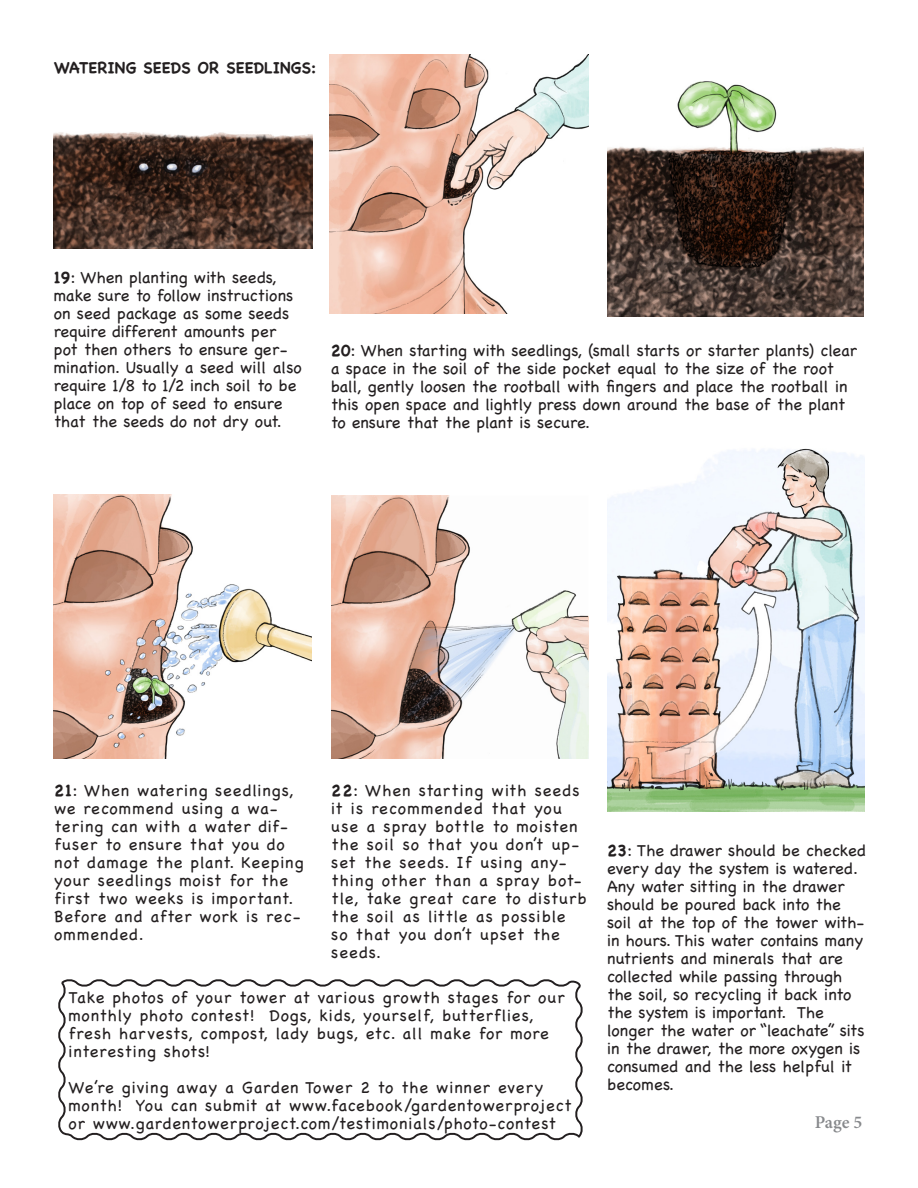
<style>
.page{position:relative;width:918px;height:1188px;background:#fff}
.page>*{position:absolute;margin:0;border:0;box-sizing:border-box;transform-origin:0 0}
.t1{font:600 18px "Minion Pro";color:#87898c}
.t2{font:16.5px/18px "Chalkboard";letter-spacing:.015em;color:#231f20}
.t3{font:16.5px/18px "Chalkboard";letter-spacing:.05em;color:#231f20}
.t4{font:16.5px/18px "Chalkboard";letter-spacing:.06em;color:#231f20}
.t5{font:700 15.9px "Chalkboard";color:#231f20}
.s1{font-weight:700}
</style>
<div class="page">
<img style="left:53px;top:132px;width:259px;height:117px">
<img style="left:607px;top:81px;width:257px;height:235px">
<img style="left:329px;top:54px;width:259px;height:259px">
<img style="left:54px;top:494px;width:258px;height:265px">
<img style="left:331px;top:495px;width:257px;height:264px">
<img style="left:607px;top:448px;width:258px;height:363px">
<svg style="left:58px;top:979px;width:525px;height:162px"></svg>
<p class="t5" style="left:54px;top:58px;width:264px">WATERING SEEDS OR SEEDLINGS:</p>
<p class="t2" style="left:54px;top:268px;width:249px"><span class="s1">19</span>: When planting with seeds, make sure to follow instructions on seed package as some seeds require different amounts per pot then others to ensure ger&shy;mination. Usually a seed will also require 1/8 to 1/2 inch soil to be place on top of seed to ensure that the seeds do not dry out.</p>
<p class="t2" style="left:331px;top:341px;width:528px"><span class="s1">20</span>: When starting with seedlings, (small starts or starter plants) clear a space in the soil of the side pocket equal to the size of the root ball, gently loosen the rootball with fingers and place the rootball in this open space and lightly press down around the base of the plant to ensure that the plant is secure.</p>
<p class="t3" style="left:54px;top:781px;width:251px"><span class="s1">21</span>: When watering seedlings, we recommend using a wa&shy;tering can with a water dif&shy;fuser to ensure that you do not damage the plant. Keeping your seedlings moist for the first two weeks is important.<br>Before and after work is rec&shy;ommended.</p>
<p class="t4" style="left:331px;top:782px;width:257px"><span class="s1">22</span>: When starting with seeds it is recommended that you use a spray bottle to moisten the soil so that you don’t up&shy;set the seeds. If using any&shy;thing other than a spray bot&shy;tle, take great care to disturb the soil as little as possible<br>so that you don’t upset the seeds.</p>
<p class="t3" style="left:69px;top:988px;width:498px">Take photos of your tower at various growth stages for our monthly photo contest! Dogs, kids, yourself, butterflies, fresh harvests, compost, lady bugs, etc. all make for more interesting shots!</p>
<p class="t3" style="left:69px;top:1078px;width:505px">We’re giving away a Garden Tower 2 to the winner every month! You can submit at www.facebook/gardentowerproject or www.gardentowerproject.com/testimonials/photo-contest</p>
<p class="t2" style="left:607px;top:841px;width:260px"><span class="s1">23</span>: The drawer should be checked every day the system is watered.<br>Any water sitting in the drawer should be poured back into the soil at the top of the tower with&shy;in hours. This water contains many nutrients and minerals that are collected while passing through the soil, so recycling it back into the system is important. The longer the water or “leachate” sits in the drawer, the more oxygen is consumed and the less helpful it becomes.</p>
<p class="t1" style="left:815px;top:1110px;width:49px">Page 5</p>
</div>
